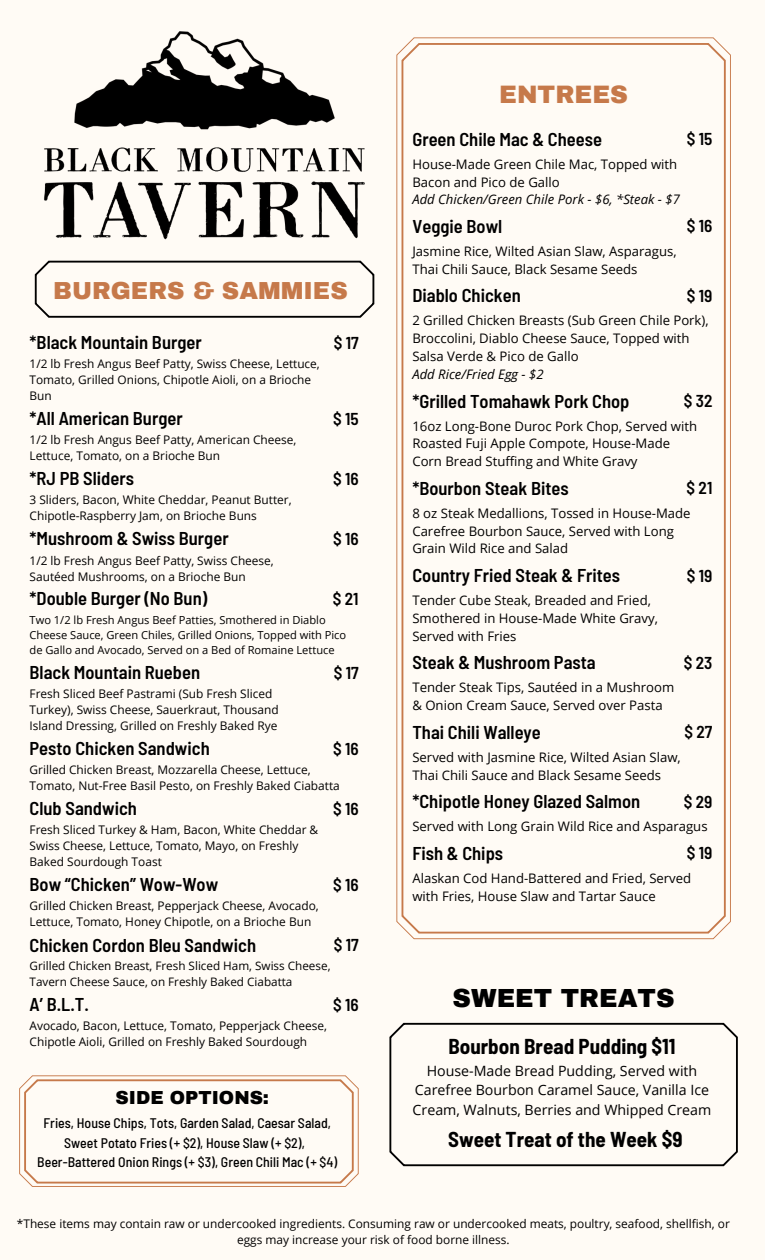
<style>
.page{position:relative;width:765px;height:1260px;background:#fffbf5}
.page>*{position:absolute;margin:0;border:0;box-sizing:border-box;transform-origin:0 0}
.t1{font:900 25.62px "Archivo";color:#000}
.t2{font:900 24.62px "Archivo";color:#c6794a}
.t3{font:900 24.12px "Archivo";color:#c6794a}
.t4{font:700 semi-condensed 21px "Barlow";color:#000}
.t5{font:600 semi-condensed 18.5px "Barlow";color:#000}
.t6{font:900 18.38px "Archivo";color:#000}
.t7{font:600 semi-condensed 17.25px "Barlow";color:#000}
.t8{font:14.25px/19.8px "Open Sans";color:#000;text-align:center}
.t9{font:500 semi-condensed 13.88px "Barlow";color:#000}
.t10{font:13.12px/17.8px "Open Sans";color:#000}
.t11{font:italic 13.12px "Open Sans";color:#000}
.t12{font:11.88px/15.9px "Open Sans";color:#000}
.t13{font:11.75px/15.6px "Open Sans";color:#000}
.t14{font:11.12px/14.9px "Open Sans";color:#000}
</style>
<div class="page">
<img style="left:44px;top:31px;width:321px;height:209px">
<svg style="left:35px;top:261px;width:339px;height:57px"></svg>
<svg style="left:19px;top:1075px;width:340px;height:112px"></svg>
<svg style="left:396px;top:37px;width:335px;height:902px"></svg>
<svg style="left:389px;top:1023px;width:349px;height:143px"></svg>
<p class="t2" style="left:499px;top:81px;width:130px">ENTREES</p>
<p class="t5" style="left:412px;top:127px;width:191px">Green Chile Mac &amp; Cheese</p>
<p class="t7" style="left:687px;top:128px;width:27px">$15</p>
<p class="t10" style="left:412px;top:155px;width:266px">House-Made Green Chile Mac, Topped with<br>Bacon and Pico de Gallo</p>
<p class="t11" style="left:412px;top:190px;width:269px">Add Chicken/Green Chile Pork - $6, *Steak - $7</p>
<p class="t3" style="left:53px;top:278px;width:296px">BURGERS &amp; SAMMIES</p>
<p class="t5" style="left:30px;top:330px;width:174px">*Black Mountain Burger</p>
<p class="t12" style="left:30px;top:355px;width:292px">1/2 lb Fresh Angus Beef Patty, Swiss Cheese, Lettuce,<br>Tomato, Grilled Onions, Chipotle Aioli, on a Brioche<br>Bun</p>
<p class="t5" style="left:30px;top:406px;width:155px">*All American Burger</p>
<p class="t12" style="left:30px;top:431px;width:268px">1/2 lb Fresh Angus Beef Patty, American Cheese,<br>Lettuce, Tomato, on a Brioche Bun</p>
<p class="t5" style="left:30px;top:466px;width:106px">*RJ PB Sliders</p>
<p class="t12" style="left:30px;top:492px;width:264px">3 Sliders, Bacon, White Cheddar, Peanut Butter,<br>Chipotle-Raspberry Jam, on Brioche Buns</p>
<p class="t5" style="left:30px;top:526px;width:201px">*Mushroom &amp; Swiss Burger</p>
<p class="t7" style="left:334px;top:331px;width:27px">$17</p>
<p class="t7" style="left:333px;top:407px;width:27px">$15</p>
<p class="t7" style="left:333px;top:468px;width:27px">$16</p>
<p class="t7" style="left:333px;top:527px;width:27px">$16</p>
<p class="t12" style="left:30px;top:552px;width:246px">1/2 lb Fresh Angus Beef Patty, Swiss Cheese,<br>Sautéed Mushrooms, on a Brioche Bun</p>
<p class="t5" style="left:30px;top:586px;width:179px">*Double Burger (No Bun)</p>
<p class="t14" style="left:30px;top:612px;width:318px">Two 1/2 lb Fresh Angus Beef Patties, Smothered in Diablo<br>Cheese Sauce, Green Chiles, Grilled Onions, Topped with Pico de Gallo and Avocado, Served on a Bed of Romaine Lettuce</p>
<p class="t7" style="left:333px;top:587px;width:27px">$21</p>
<p class="t5" style="left:30px;top:660px;width:172px">Black Mountain Rueben</p>
<p class="t12" style="left:30px;top:685px;width:251px">Fresh Sliced Beef Pastrami (Sub Fresh Sliced<br>Turkey), Swiss Cheese, Sauerkraut, Thousand<br>Island Dressing, Grilled on Freshly Baked Rye</p>
<p class="t5" style="left:30px;top:737px;width:182px">Pesto Chicken Sandwich</p>
<p class="t7" style="left:334px;top:661px;width:27px">$17</p>
<p class="t7" style="left:333px;top:738px;width:27px">$16</p>
<p class="t12" style="left:30px;top:761px;width:312px">Grilled Chicken Breast, Mozzarella Cheese, Lettuce,<br>Tomato, Nut-Free Basil Pesto, on Freshly Baked Ciabatta</p>
<p class="t5" style="left:30px;top:797px;width:109px">Club Sandwich</p>
<p class="t12" style="left:30px;top:822px;width:290px">Fresh Sliced Turkey &amp; Ham, Bacon, White Cheddar &amp;<br>Swiss Cheese, Lettuce, Tomato, Mayo, on Freshly<br>Baked Sourdough Toast</p>
<p class="t5" style="left:30px;top:873px;width:190px">Bow “Chicken” Wow-Wow</p>
<p class="t12" style="left:30px;top:898px;width:291px">Grilled Chicken Breast, Pepperjack Cheese, Avocado,<br>Lettuce, Tomato, Honey Chipotle, on a Brioche Bun</p>
<p class="t7" style="left:333px;top:798px;width:27px">$16</p>
<p class="t7" style="left:333px;top:874px;width:27px">$16</p>
<p class="t5" style="left:30px;top:933px;width:228px">Chicken Cordon Bleu Sandwich</p>
<p class="t7" style="left:334px;top:934px;width:27px">$17</p>
<p class="t13" style="left:30px;top:958px;width:302px">Grilled Chicken Breast, Fresh Sliced Ham, Swiss Cheese,<br>Tavern Cheese Sauce, on Freshly Baked Ciabatta</p>
<p class="t5" style="left:30px;top:993px;width:61px">A’ B.L.T.</p>
<p class="t7" style="left:333px;top:994px;width:27px">$16</p>
<p class="t12" style="left:30px;top:1018px;width:299px">Avocado, Bacon, Lettuce, Tomato, Pepperjack Cheese,<br>Chipotle Aioli, Grilled on Freshly Baked Sourdough</p>
<p class="t6" style="left:116px;top:1088px;width:155px">SIDE OPTIONS:</p>
<p class="t9" style="left:44px;top:1114px;width:289px">Fries, House Chips, Tots, Garden Salad, Caesar Salad,</p>
<p class="t9" style="left:64px;top:1134px;width:242px">Sweet Potato Fries (+ $2), House Slaw (+ $2),</p>
<p class="t9" style="left:37px;top:1153px;width:302px">Beer-Battered Onion Rings (+ $3), Green Chili Mac (+ $4)</p>
<p class="t5" style="left:412px;top:214px;width:91px">Veggie Bowl</p>
<p class="t7" style="left:687px;top:215px;width:27px">$16</p>
<p class="t10" style="left:412px;top:242px;width:266px">Jasmine Rice, Wilted Asian Slaw, Asparagus,<br>Thai Chili Sauce, Black Sesame Seeds</p>
<p class="t5" style="left:412px;top:284px;width:110px">Diablo Chicken</p>
<p class="t7" style="left:687px;top:285px;width:27px">$19</p>
<p class="t10" style="left:412px;top:311px;width:298px">2 Grilled Chicken Breasts (Sub Green Chile Pork),<br>Broccolini, Diablo Cheese Sauce, Topped with<br>Salsa Verde &amp; Pico de Gallo</p>
<p class="t11" style="left:412px;top:365px;width:133px">Add Rice/Fried Egg - $2</p>
<p class="t7" style="left:684px;top:390px;width:30px">$32</p>
<p class="t5" style="left:412px;top:389px;width:219px">*Grilled Tomahawk Pork Chop</p>
<p class="t10" style="left:412px;top:417px;width:286px">16oz Long-Bone Duroc Pork Chop, Served with<br>Roasted Fuji Apple Compote, House-Made<br>Corn Bread Stuffing and White Gravy</p>
<p class="t5" style="left:412px;top:476px;width:158px">*Bourbon Steak Bites</p>
<p class="t7" style="left:687px;top:477px;width:27px">$21</p>
<p class="t10" style="left:412px;top:504px;width:280px">8 oz Steak Medallions, Tossed in House-Made<br>Carefree Bourbon Sauce, Served with Long<br>Grain Wild Rice and Salad</p>
<p class="t5" style="left:412px;top:564px;width:209px">Country Fried Steak &amp; Frites</p>
<p class="t7" style="left:687px;top:564px;width:27px">$19</p>
<p class="t10" style="left:412px;top:591px;width:247px">Tender Cube Steak, Breaded and Fried,<br>Smothered in House-Made White Gravy,<br>Served with Fries</p>
<p class="t5" style="left:412px;top:651px;width:185px">Steak &amp; Mushroom Pasta</p>
<p class="t10" style="left:412px;top:678px;width:263px">Tender Steak Tips, Sautéed in a Mushroom &amp; Onion Cream Sauce, Served over Pasta</p>
<p class="t7" style="left:684px;top:652px;width:30px">$23</p>
<p class="t5" style="left:412px;top:720px;width:130px">Thai Chili Walleye</p>
<p class="t7" style="left:684px;top:721px;width:30px">$27</p>
<p class="t10" style="left:412px;top:748px;width:270px">Served with Jasmine Rice, Wilted Asian Slaw,<br>Thai Chili Sauce and Black Sesame Seeds</p>
<p class="t5" style="left:412px;top:790px;width:229px">*Chipotle Honey Glazed Salmon</p>
<p class="t7" style="left:684px;top:790px;width:30px">$29</p>
<p class="t10" style="left:412px;top:817px;width:297px">Served with Long Grain Wild Rice and Asparagus</p>
<p class="t5" style="left:412px;top:841px;width:92px">Fish &amp; Chips</p>
<p class="t7" style="left:687px;top:842px;width:27px">$19</p>
<p class="t10" style="left:412px;top:869px;width:280px">Alaskan Cod Hand-Battered and Fried, Served with Fries, House Slaw and Tartar Sauce</p>
<p class="t1" style="left:453px;top:985px;width:224px">SWEET TREATS</p>
<p class="t4" style="left:448px;top:1033px;width:229px">Bourbon Bread Pudding $11</p>
<p class="t8" style="left:413px;top:1060px;width:300px">House-Made Bread Pudding, Served with<br>Carefree Bourbon Caramel Sauce, Vanilla Ice<br>Cream, Walnuts, Berries and Whipped Cream</p>
<p class="t4" style="left:448px;top:1126px;width:236px">Sweet Treat of the Week $9</p>
<p class="t12" style="left:17px;top:1216px;width:715px;text-align:center">*These items may contain raw or undercooked ingredients. Consuming raw or undercooked meats, poultry, seafood, shellfish, or eggs may increase your risk of food borne illness.</p>
</div>
